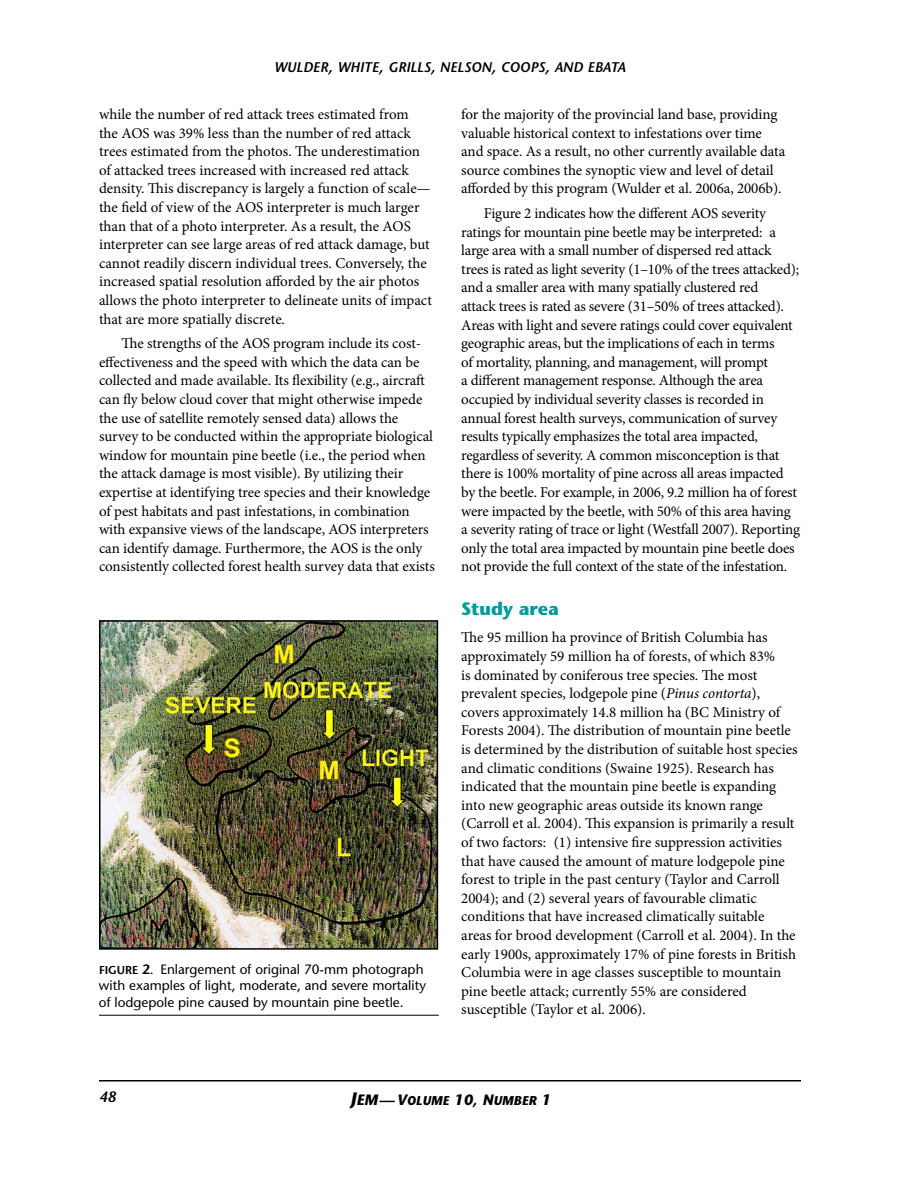
<style>
.page{position:relative;width:918px;height:1188px;background:#fff}
.page>*{position:absolute;margin:0;border:0;box-sizing:border-box;transform-origin:0 0}
.t1{font:700 18px "Stone Sans";color:#099}
.t2{font:15px/18.6px "Minion Pro";letter-spacing:-.01em;color:#000}
.t3{font:italic 600 15px "Stone Sans";color:#000}
.t4{font:14.1px "Stone Sans Semibold Italic SC850";color:#000}
.t5{font:13.5px/16.2px "Stone Sans";color:#000}
.t6{font:12.75px "Stone Sans Bold Italic SC850";color:#000}
.s1{font-size:16.5px}
.s2{font-family:"Stone Sans Semibold SC850";font-size:11.55px}
.s3{font-weight:600}
.s4{font-style:italic}
.s5{font-size:18px}
.s6{font-size:15px}
</style>
<div class="page">
<hr style="left:99px;top:1080px;width:702px;height:2px;background:#000">
<hr style="left:99px;top:1015px;width:340px;height:1px;background:#000">
<img style="left:102px;top:623px;width:333px;height:324px">
<div style="left:99px;top:620px;width:339px;height:330px;border:2px solid #000"></div>
<p class="t4" style="left:274px;top:58px;width:353px">WULDER<span class="s1">,</span> WHITE<span class="s1">,</span> GRILLS<span class="s1">,</span> NELSON<span class="s1">,</span> COOPS<span class="s1">,</span> AND EBATA</p>
<p class="t2" style="left:99px;top:105px;width:334px">while the number of red attack trees estimated from<br>the AOS was 39% less than the number of red attack trees estimated from the photos. The underestimation of attacked trees increased with increased red attack density. This discrepancy is largely a function of scale— the field of view of the AOS interpreter is much larger than that of a photo interpreter. As a result, the AOS interpreter can see large areas of red attack damage, but cannot readily discern individual trees. Conversely, the increased spatial resolution afforded by the air photos allows the photo interpreter to delineate units of impact that are more spatially discrete.</p>
<p class="t2" style="left:99px;top:334px;width:338px;text-indent:22px">The strengths of the AOS program include its cost&shy;effectiveness and the speed with which the data can be collected and made available. Its flexibility (e.g., aircraft can fly below cloud cover that might otherwise impede the use of satellite remotely sensed data) allows the survey to be conducted within the appropriate biological window for mountain pine beetle (i.e., the period when the attack damage is most visible). By utilizing their expertise at identifying tree species and their knowledge of pest habitats and past infestations, in combination with expansive views of the landscape, AOS interpreters can identify damage. Furthermore, the AOS is the only consistently collected forest health survey data that exists</p>
<p class="t5" style="left:99px;top:961px;width:329px"><span class="s2">FIGURE</span> <span class="s3">2</span>. Enlargement of original 70-mm photograph with examples of light, moderate, and severe mortality of lodgepole pine caused by mountain pine beetle.</p>
<p class="t2" style="left:461px;top:105px;width:326px">for the majority of the provincial land base, providing valuable historical context to infestations over time and space. As a result, no other currently available data source combines the synoptic view and level of detail afforded by this program (Wulder et al. 2006a, 2006b).</p>
<p class="t2" style="left:461px;top:204px;width:340px;text-indent:23px">Figure 2 indicates how the different AOS severity ratings for mountain pine beetle may be interpreted: a large area with a small number of dispersed red attack trees is rated as light severity (1–10% of the trees attacked); and a smaller area with many spatially clustered red<br>attack trees is rated as severe (31–50% of trees attacked).<br>Areas with light and severe ratings could cover equivalent geographic areas, but the implications of each in terms<br>of mortality, planning, and management, will prompt<br>a different management response. Although the area occupied by individual severity classes is recorded in annual forest health surveys, communication of survey results typically emphasizes the total area impacted, regardless of severity. A common misconception is that there is 100% mortality of pine across all areas impacted by the beetle. For example, in 2006, 9.2 million ha of forest were impacted by the beetle, with 50% of this area having a severity rating of trace or light (Westfall 2007). Reporting only the total area impacted by mountain pine beetle does not provide the full context of the state of the infestation.</p>
<p class="t1" style="left:461px;top:598px;width:99px">Study area</p>
<p class="t2" style="left:461px;top:628px;width:338px">The 95 million ha province of British Columbia has approximately 59 million ha of forests, of which 83%<br>is dominated by coniferous tree species. The most prevalent species, lodgepole pine (<span class="s4">Pinus contorta</span>), covers approximately 14.8 million ha (BC Ministry of Forests 2004). The distribution of mountain pine beetle is determined by the distribution of suitable host species and climatic conditions (Swaine 1925). Research has indicated that the mountain pine beetle is expanding into new geographic areas outside its known range (Carroll et al. 2004). This expansion is primarily a result of two factors: (1) intensive fire suppression activities that have caused the amount of mature lodgepole pine forest to triple in the past century (Taylor and Carroll 2004); and (2) several years of favourable climatic conditions that have increased climatically suitable areas for brood development (Carroll et al. 2004). In the early 1900s, approximately 17% of pine forests in British Columbia were in age classes susceptible to mountain pine beetle attack; currently 55% are considered susceptible (Taylor et al. 2006).</p>
<p class="t3" style="left:99px;top:1088px;width:19px">48</p>
<p class="t6" style="left:350px;top:1093px;width:202px"><span class="s5">J</span><span class="s6">EM—V</span>OLUME <span class="s6">10, N</span>UMBER <span class="s6">1</span></p>
</div>
